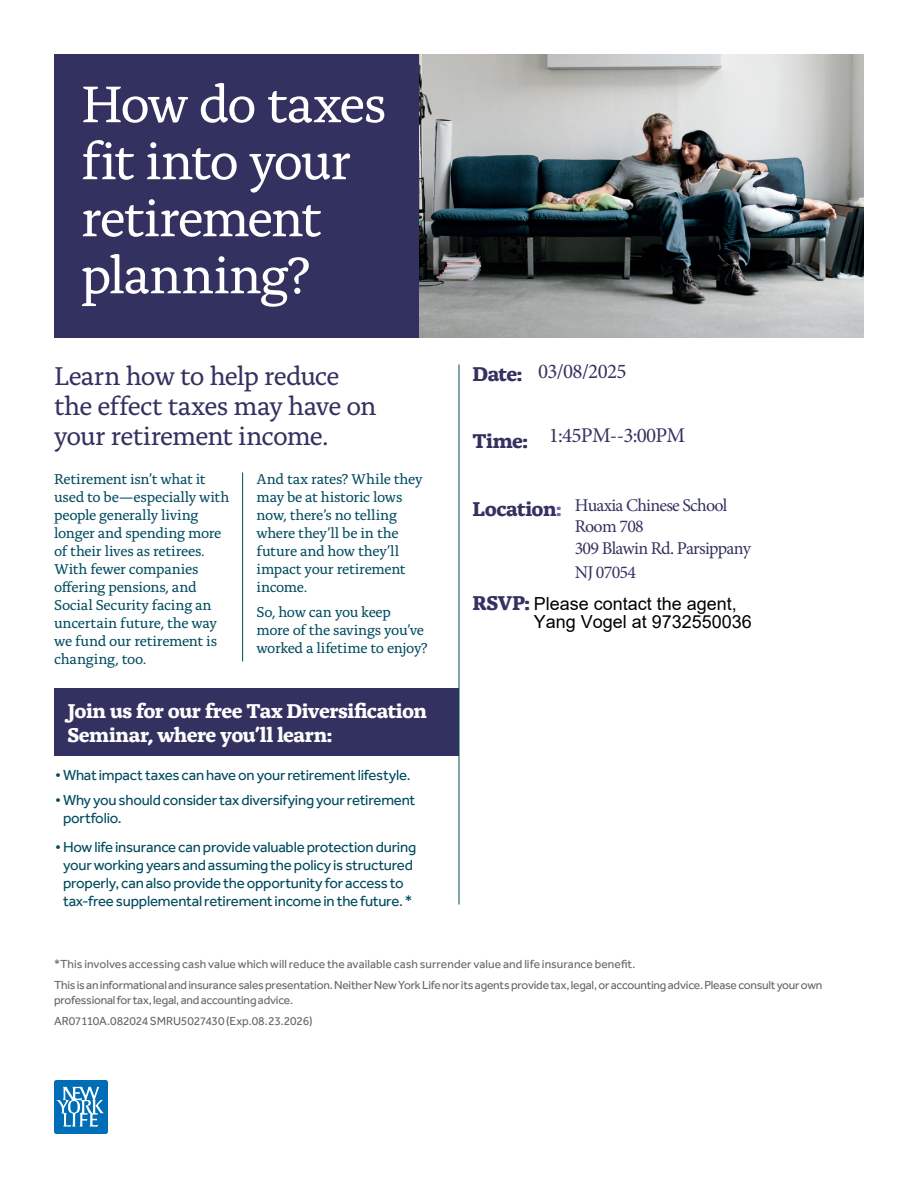
<style>
.page{position:relative;width:918px;height:1188px;background:#fff}
.page>*{position:absolute;margin:0;border:0;box-sizing:border-box;transform-origin:0 0}
.t1{font:54px/57px "Alda Pro";letter-spacing:-.04em;color:#fff}
.t2{font:27px/30px "Alda Pro";letter-spacing:-.035em;color:#333160}
.t3{font:700 21px/24px "Alda Pro";letter-spacing:-.025em;color:#fff}
.t4{font:700 21px "Alda Pro";letter-spacing:-.025em;color:#333160}
.t5{font:21px "Minion Pro";letter-spacing:-.035em;color:#343361}
.t6{font:18px/21.6px "Minion Pro";letter-spacing:-.04em;color:#343361}
.t7{font:18px/18px "Arial";color:#000}
.t8{font:15px/18px "Alda Pro";letter-spacing:-.02em;color:#004b5f}
.t9{font:15px/18px "Effra Pro";letter-spacing:-.015em;color:#004b5f}
.t10{font:12px/15px "Effra Pro";letter-spacing:-.015em;color:#666864}
.t11{font:12px "Effra Pro";letter-spacing:.005em;color:#666864}
.s1{color:#726cb1}
</style>
<div class="page">
<img style="left:418px;top:54px;width:446px;height:284px">
<svg style="left:54px;top:1080px;width:54px;height:54px"></svg>
<div style="left:54px;top:688px;width:405px;height:68px;background:#333160"></div>
<hr style="left:242px;top:472px;width:1px;height:190px;background:#004b5f">
<div style="left:54px;top:54px;width:364px;height:284px;background:#333160"></div>
<hr style="left:459px;top:364px;width:1px;height:540px;background:#004b5f">
<h1 class="t1" style="left:81px;top:72px;width:307px">How do taxes fit into your retirement planning?</h1>
<h2 class="t2" style="left:54px;top:359px;width:324px">Learn how to help reduce the effect taxes may have on your retirement income.</h2>
<p class="t8" style="left:54px;top:468px;width:177px">Retirement isn’t what it used to be—especially with people generally living longer and spending more of their lives as retirees.<br>With fewer companies offering pensions, and<br>Social Security facing an uncertain future, the way we fund our retirement is changing, too.</p>
<h3 class="t3" style="left:68px;top:697px;width:361px">Join us for our free Tax Diversification<br>Seminar, where you’ll learn:</h3>
<p class="t9" style="left:55px;top:765px;width:357px">• What impact taxes can have on your retirement lifestyle.</p>
<p class="t9" style="left:63px;top:791px;width:354px;text-indent:-8px">• Why you should consider tax diversifying your retirement portfolio.</p>
<p class="t9" style="left:55px;top:837px;width:363px;text-align:center">• How life insurance can provide valuable protection during your working years and assuming the policy is structured properly, can also provide the opportunity for access to tax-free supplemental retirement income in the future. *</p>
<p class="t8" style="left:256px;top:469px;width:168px">And tax rates? While they may be at historic lows now, there’s no telling where they’ll be in the future and how they’ll impact your retirement income.</p>
<p class="t8" style="left:256px;top:602px;width:173px">So, how can you keep more of the savings you’ve worked a lifetime to enjoy?</p>
<h3 class="t4" style="left:472px;top:357px;width:51px">Date:</h3>
<h3 class="t5" style="left:538px;top:357px;width:90px">03/08/2025</h3>
<h3 class="t4" style="left:472px;top:424px;width:57px">Time:</h3>
<h3 class="t5" style="left:549px;top:421px;width:138px">1:45PM--3:00PM</h3>
<p class="t6" style="left:575px;top:494px;width:178px">Huaxia Chinese School<br>Room 708<br>309 Blawin Rd. Parsippany</p>
<p class="t6" style="left:575px;top:561px;width:63px">NJ 07054</p>
<p class="t7" style="left:534px;top:594px;width:220px">Please contact the agent,<br>Yang Vogel at 9732550036</p>
<h3 class="t4" style="left:472px;top:492px;width:91px">Location<span class="s1">:</span></h3>
<h3 class="t4" style="left:472px;top:586px;width:59px">RSVP:</h3>
<p class="t11" style="left:54px;top:957px;width:583px">*This involves accessing cash value which will reduce the available cash surrender value and life insurance benefit.</p>
<p class="t10" style="left:54px;top:978px;width:770px">This is an informational and insurance sales presentation. Neither New York Life nor its agents provide tax, legal, or accounting advice. Please consult your own professional for tax, legal, and accounting advice.</p>
<p class="t10" style="left:54px;top:1013px;width:260px">AR07110A.082024 SMRU5027430 (Exp.08.23.2026)</p>
</div>
